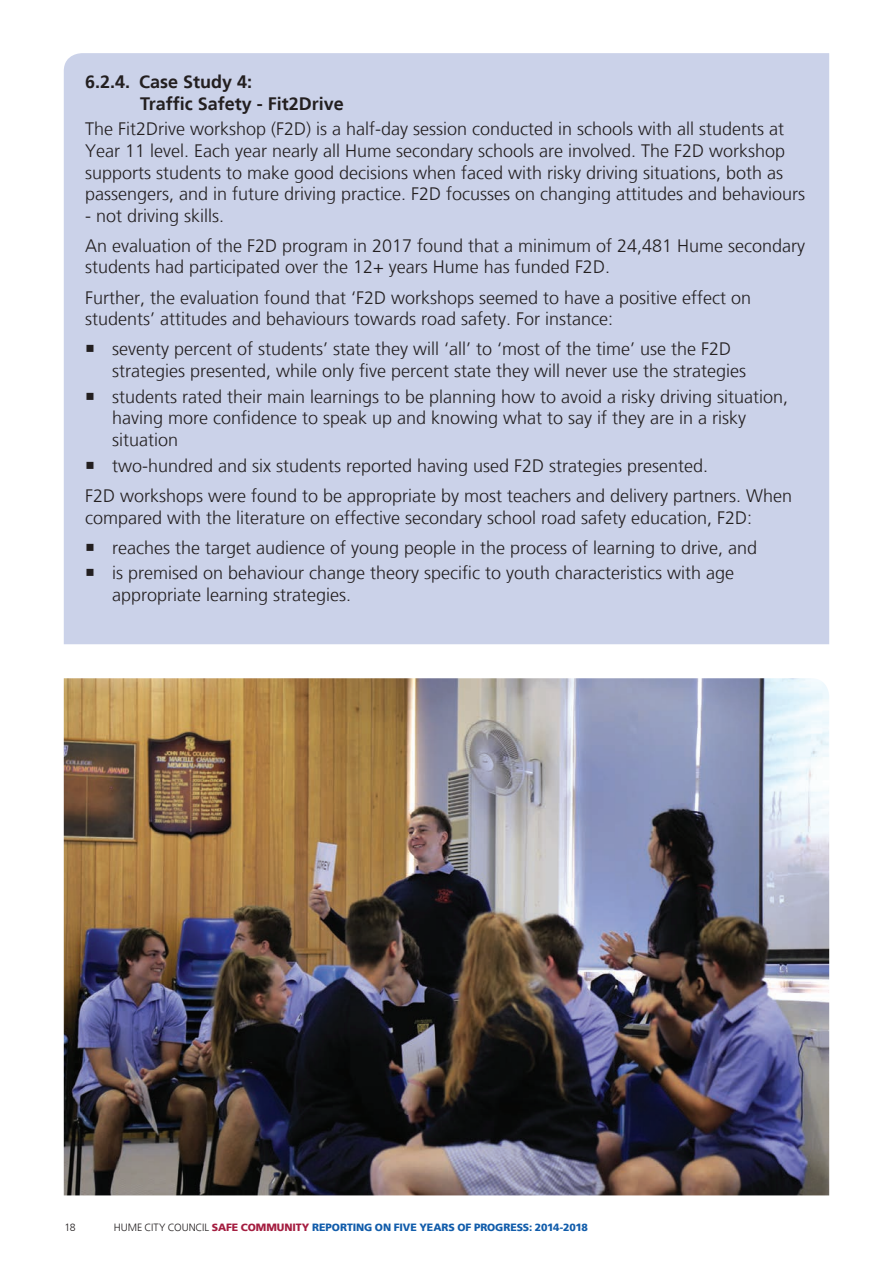
<style>
.page{position:relative;width:893px;height:1263px;background:#fff}
.page>*{position:absolute;margin:0;border:0;box-sizing:border-box;transform-origin:0 0}
.t1{font:300 18px/21.6px "Frutiger LT";color:#231f20}
.t2{font:700 18px/21.6px "Frutiger LT";color:#231f20}
.t3{font:900 10.5px "Frutiger LT";letter-spacing:-.01em;color:#125dab}
.t4{font:300 10.5px "Frutiger LT";color:#231f20}
.s1{font-weight:300;color:#231f20}
.s2{color:#a41d40}
</style>
<div class="page">
<div style="left:64px;top:53px;width:765px;height:591px;background:#cbd2e9"></div>
<img style="left:64px;top:678px;width:765px;height:517px">
<svg style="left:87px;top:345px;width:6px;height:7px"></svg>
<svg style="left:87px;top:393px;width:6px;height:7px"></svg>
<svg style="left:87px;top:462px;width:6px;height:7px"></svg>
<svg style="left:87px;top:543px;width:6px;height:8px"></svg>
<svg style="left:87px;top:569px;width:6px;height:7px"></svg>
<p class="t2" style="left:140px;top:71px;width:205px;text-indent:-55px">6.2.4. Case Study 4:<br>Traffic Safety - Fit2Drive</p>
<p class="t1" style="left:85px;top:119px;width:722px">The Fit2Drive workshop (F2D) is a half-day session conducted in schools with all students at Year 11 level. Each year nearly all Hume secondary schools are involved. The F2D workshop supports students to make good decisions when faced with risky driving situations, both as passengers, and in future driving practice. F2D focusses on changing attitudes and behaviours</p>
<p class="t1" style="left:85px;top:201px;width:722px;line-height:30.2px">- not driving skills.<br>An evaluation of the F2D program in 2017 found that a minimum of 24,481 Hume secondary</p>
<p class="t1" style="left:85px;top:252px;width:668px;line-height:30.2px">students had participated over the 12+ years Hume has funded F2D.<br>Further, the evaluation found that ‘F2D workshops seemed to have a positive effect on</p>
<p class="t1" style="left:112px;top:304px;width:621px;line-height:30.2px;text-indent:-27px">students’ attitudes and behaviours towards road safety. For instance:<br>seventy percent of students’ state they will ‘all’ to ‘most of the time’ use the F2D</p>
<p class="t1" style="left:112px;top:358px;width:678px;line-height:25.8px">strategies presented, while only five percent state they will never use the strategies students rated their main learnings to be planning how to avoid a risky driving situation,</p>
<p class="t1" style="left:112px;top:408px;width:636px">having more confidence to speak up and knowing what to say if they are in a risky situation</p>
<p class="t1" style="left:85px;top:451px;width:709px;line-height:30.2px;text-indent:27px">two-hundred and six students reported having used F2D strategies presented.<br>F2D workshops were found to be appropriate by most teachers and delivery partners. When</p>
<p class="t1" style="left:85px;top:502px;width:674px;line-height:30.2px;text-align:right">compared with the literature on effective secondary school road safety education, F2D: reaches the target audience of young people in the process of learning to drive, and</p>
<p class="t1" style="left:112px;top:563px;width:624px">is premised on behaviour change theory specific to youth characteristics with age appropriate learning strategies.</p>
<p class="t4" style="left:64px;top:1221px;width:13px">18</p>
<p class="t3" style="left:114px;top:1221px;width:475px"><span class="s1">HUME CITY COUNCIL</span> <span class="s2">SAFE COMMUNITY</span> REPORTING ON FIVE YEARS OF PROGRESS: 2014-2018</p>
</div>
